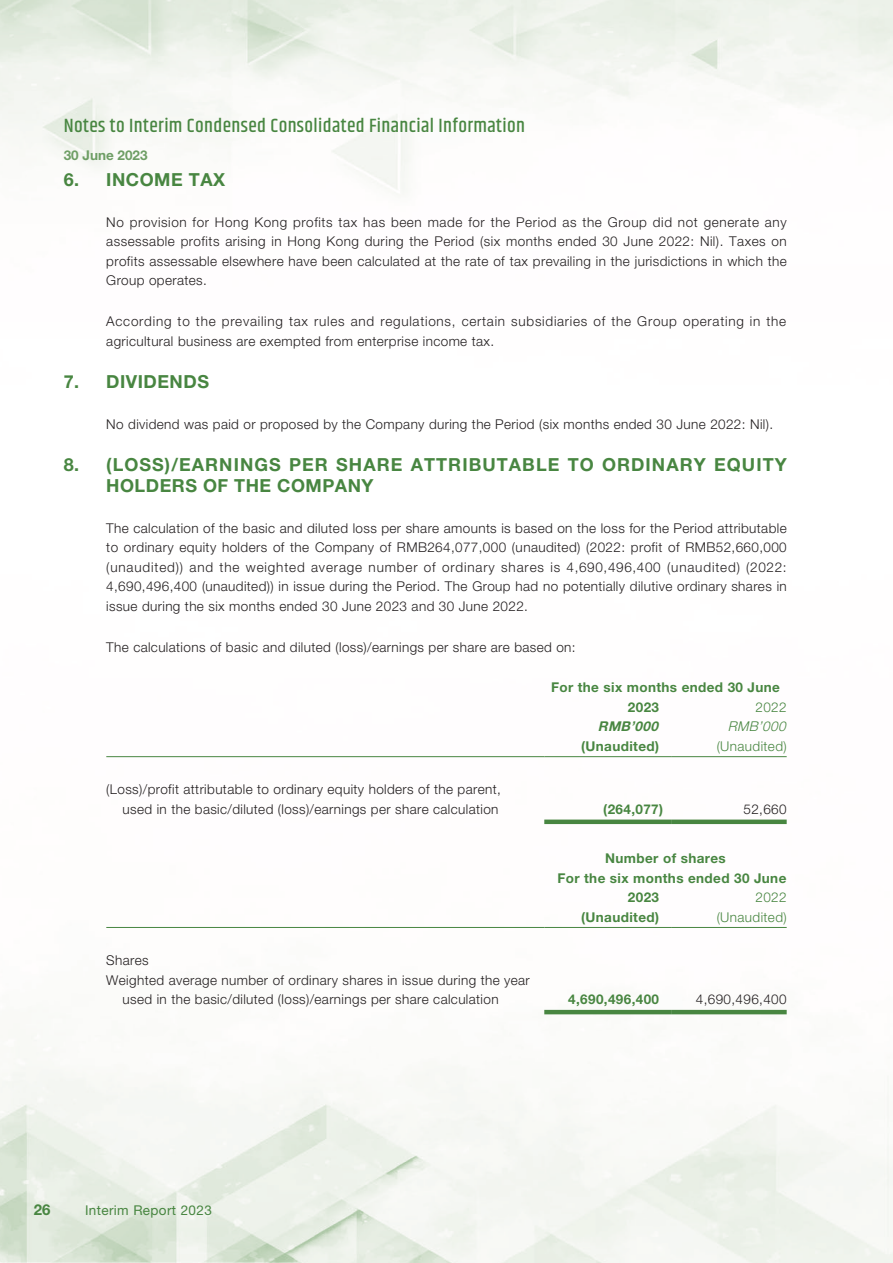
<style>
.page{position:relative;width:893px;height:1263px;background:#fff}
.page>*{position:absolute;margin:0;border:0;box-sizing:border-box;transform-origin:0 0}
.t1{font:500 19.5px "Khand";letter-spacing:.02em;color:#488641}
._01_Heading_1{font:700 18px/21px "Helvetica Neue LT Std";letter-spacing:.06em;color:#488641}
._01_Heading_1-2{font:700 18px "Helvetica Neue LT Std";letter-spacing:.03em;color:#488641}
.t2{font:700 15px "Helvetica Neue LT Std";color:#488641}
._00_Body_text{font:300 13.5px/19.5px "Helvetica Neue LT Std";letter-spacing:.03em;color:#231f20;text-align:justify}
._50_Table_Body{font:300 13.5px/19.5px "Helvetica Neue LT Std";letter-spacing:.03em;color:#231f20;text-align:right}
._00_Body_text-2{font:300 13.5px/19.5px "Helvetica Neue LT Std";letter-spacing:.055em;color:#231f20}
._50_Table_Body-2{font:700 13.5px "Helvetica Neue LT Std";letter-spacing:.03em;color:#488641}
._50_Table_Body-3{font:300 13.5px "Helvetica Neue LT Std";letter-spacing:.03em;color:#488641}
.t3{font:13.5px "Helvetica Neue LT Std";letter-spacing:.03em;color:#488641}
.t4{font:700 13.5px "Helvetica Neue LT Std";color:#6e9e65}
._50_Table_Body-4{font:italic 700 13.5px "Helvetica Neue LT Std";color:#488641}
._50_Table_Body-5{font:italic 300 13.5px "Helvetica Neue LT Std";color:#488641}
</style>
<div class="page">
<img style="left:0;top:0;width:893px;height:1263px">
<hr style="left:106px;top:756px;width:438px;height:1px;background:#488641">
<hr style="left:544px;top:756px;width:128px;height:1px;background:#488641">
<hr style="left:672px;top:756px;width:115px;height:1px;background:#488641">
<div style="left:544px;top:819px;width:128px;height:5px;background:#488641"></div>
<div style="left:672px;top:819px;width:115px;height:5px;background:#488641"></div>
<hr style="left:106px;top:927px;width:438px;height:1px;background:#488641">
<hr style="left:544px;top:927px;width:128px;height:1px;background:#488641">
<hr style="left:672px;top:927px;width:115px;height:1px;background:#488641">
<hr style="left:544px;top:1010px;width:128px;height:4px;background:#488641">
<hr style="left:672px;top:1010px;width:115px;height:4px;background:#488641">
<h1 class="t1" style="left:64px;top:113px;width:463px">Notes to Interim Condensed Consolidated Financial Information</h1>
<p class="t4" style="left:64px;top:147px;width:85px">30 June 2023</p>
<p class="_01_Heading_1-2" style="left:64px;top:169px;width:163px">6. INCOME TAX</p>
<p class="_00_Body_text" style="left:106px;top:212px;width:682px">No provision for Hong Kong profits tax has been made for the Period as the Group did not generate any assessable profits arising in Hong Kong during the Period (six months ended 30 June 2022: Nil). Taxes on profits assessable elsewhere have been calculated at the rate of tax prevailing in the jurisdictions in which the Group operates.</p>
<p class="_00_Body_text-2" style="left:106px;top:311px;width:681px">According to the prevailing tax rules and regulations, certain subsidiaries of the Group operating in the agricultural business are exempted from enterprise income tax.</p>
<p class="_01_Heading_1-2" style="left:64px;top:370px;width:147px">7. DIVIDENDS</p>
<p class="_00_Body_text" style="left:106px;top:414px;width:668px">No dividend was paid or proposed by the Company during the Period (six months ended 30 June 2022: Nil).</p>
<p class="_01_Heading_1" style="left:106px;top:454px;width:682px;text-indent:-43px">8. (LOSS)/EARNINGS PER SHARE ATTRIBUTABLE TO ORDINARY EQUITY<br>HOLDERS OF THE COMPANY</p>
<p class="_00_Body_text" style="left:106px;top:518px;width:682px">The calculation of the basic and diluted loss per share amounts is based on the loss for the Period attributable to ordinary equity holders of the Company of RMB264,077,000 (unaudited) (2022: profit of RMB52,660,000 (unaudited)) and the weighted average number of ordinary shares is 4,690,496,400 (unaudited) (2022:<br>4,690,496,400 (unaudited)) in issue during the Period. The Group had no potentially dilutive ordinary shares in issue during the six months ended 30 June 2023 and 30 June 2022.</p>
<p class="_00_Body_text" style="left:106px;top:637px;width:471px">The calculations of basic and diluted (loss)/earnings per share are based on:</p>
<p class="_50_Table_Body-2" style="left:551px;top:679px;width:231px">For the six months ended 30 June</p>
<p class="_50_Table_Body-2" style="left:628px;top:699px;width:33px">2023</p>
<p class="_50_Table_Body-3" style="left:755px;top:699px;width:33px">2022</p>
<p class="_50_Table_Body-4" style="left:598px;top:718px;width:65px">RMB’000</p>
<p class="_50_Table_Body-5" style="left:728px;top:718px;width:63px">RMB’000</p>
<p class="_50_Table_Body-2" style="left:581px;top:738px;width:80px">(Unaudited)</p>
<p class="_50_Table_Body-3" style="left:717px;top:738px;width:72px">(Unaudited)</p>
<p class="_50_Table_Body" style="left:106px;top:779px;width:396px">(Loss)/profit attributable to ordinary equity holders of the parent, used in the basic/diluted (loss)/earnings per share calculation</p>
<p class="_50_Table_Body-2" style="left:603px;top:801px;width:61px">(264,077)</p>
<p class="_50_Table_Body" style="left:743px;top:799px;width:45px">52,660</p>
<p class="_50_Table_Body-2" style="left:605px;top:850px;width:122px">Number of shares</p>
<p class="_50_Table_Body-2" style="left:557px;top:869px;width:231px">For the six months ended 30 June</p>
<p class="_50_Table_Body-2" style="left:628px;top:889px;width:33px">2023</p>
<p class="_50_Table_Body-3" style="left:755px;top:889px;width:33px">2022</p>
<p class="_50_Table_Body-2" style="left:581px;top:908px;width:80px">(Unaudited)</p>
<p class="_50_Table_Body-3" style="left:717px;top:908px;width:72px">(Unaudited)</p>
<p class="_50_Table_Body" style="left:106px;top:950px;width:44px">Shares</p>
<p class="_50_Table_Body" style="left:123px;top:970px;width:409px;text-align:left;text-indent:-16px">Weighted average number of ordinary shares in issue during the year used in the basic/diluted (loss)/earnings per share calculation</p>
<p class="_50_Table_Body-2" style="left:568px;top:991px;width:92px">4,690,496,400</p>
<p class="_50_Table_Body" style="left:696px;top:989px;width:92px">4,690,496,400</p>
<p class="t2" style="left:34px;top:1200px;width:18px">26</p>
<p class="t3" style="left:85px;top:1202px;width:128px">Interim Report 2023</p>
</div>
